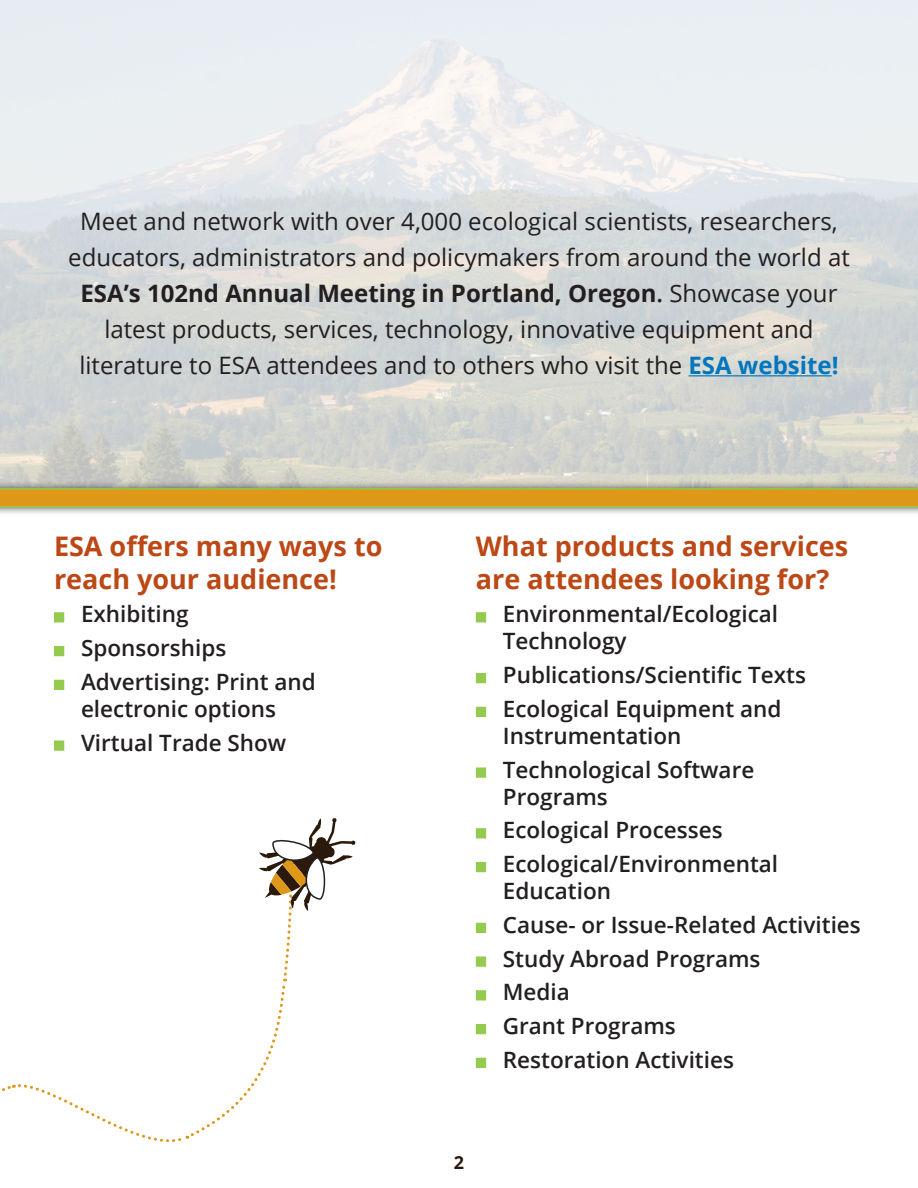
<style>
.page{position:relative;width:918px;height:1188px;background:#fff}
.page>*{position:absolute;margin:0;border:0;box-sizing:border-box;transform-origin:0 0}
.t1{font:700 27px/32.4px "Open Sans";color:#bc4816}
.t2{font:24px/36px "Open Sans";color:#231f20;text-align:center}
.t3{font:600 22.5px/27px "Open Sans";color:#231f20}
.t4{font:700 18px "Open Sans";color:#2b190c}
.s1{font-weight:700}
.s2{font-weight:600}
.s3{font-weight:700;color:#0076be}
</style>
<div class="page">
<div style="left:54px;top:612px;width:10px;height:10px;background:#94ca4e;border:2px solid #94ca4e"></div>
<div style="left:54px;top:646px;width:10px;height:10px;background:#94ca4e"></div>
<div style="left:54px;top:680px;width:10px;height:10px;background:#94ca4e"></div>
<div style="left:54px;top:740px;width:10px;height:11px;background:#94ca4e;border:2px solid #94ca4e"></div>
<div style="left:476px;top:612px;width:10px;height:10px;background:#94ca4e;border:2px solid #94ca4e"></div>
<div style="left:476px;top:673px;width:10px;height:10px;background:#94ca4e"></div>
<div style="left:476px;top:707px;width:10px;height:10px;background:#94ca4e"></div>
<div style="left:476px;top:767px;width:10px;height:11px;background:#94ca4e;border:2px solid #94ca4e"></div>
<div style="left:476px;top:828px;width:10px;height:10px;background:#94ca4e;border:2px solid #94ca4e"></div>
<div style="left:476px;top:862px;width:10px;height:10px;background:#94ca4e"></div>
<div style="left:476px;top:923px;width:10px;height:10px;background:#94ca4e"></div>
<div style="left:476px;top:956px;width:10px;height:11px;background:#94ca4e;border:2px solid #94ca4e"></div>
<div style="left:476px;top:990px;width:10px;height:10px;background:#94ca4e;border:2px solid #94ca4e"></div>
<div style="left:476px;top:1024px;width:10px;height:10px;background:#94ca4e"></div>
<div style="left:476px;top:1058px;width:10px;height:10px;background:#94ca4e"></div>
<hr style="left:689px;top:375px;width:143px;height:1px;background:#0076be">
<svg style="left:2px;top:818px;width:354px;height:325px"></svg>
<div style="left:0;top:480px;width:918px;height:36px;background:#231f20;opacity:.75"></div>
<svg style="left:0;top:488px;width:918px;height:20px;background:#d19e22"></svg>
<p class="t2" style="left:68px;top:203px;width:783px">Meet and network with over 4,000 ecological scientists, researchers, educators, administrators and policymakers from around the world at <span class="s1">ESA’s 102nd Annual Meeting in Portland, Oregon</span><span class="s2">.</span> Showcase your latest products, services, technology, innovative equipment and literature to ESA attendees and to others who visit the <span class="s3">ESA website!</span></p>
<p class="t1" style="left:54px;top:530px;width:330px">ESA offers many ways to reach your audience!</p>
<p class="t3" style="left:81px;top:600px;width:109px">Exhibiting</p>
<p class="t3" style="left:81px;top:634px;width:147px">Sponsorships</p>
<p class="t3" style="left:81px;top:668px;width:236px">Advertising: Print and electronic options</p>
<p class="t3" style="left:81px;top:729px;width:207px">Virtual Trade Show</p>
<p class="t1" style="left:476px;top:530px;width:374px">What products and services are attendees looking for?</p>
<p class="t3" style="left:503px;top:600px;width:277px">Environmental/Ecological<br>Technology</p>
<p class="t3" style="left:503px;top:661px;width:305px">Publications/Scientific Texts</p>
<p class="t3" style="left:503px;top:695px;width:280px">Ecological Equipment and<br>Instrumentation</p>
<p class="t3" style="left:503px;top:756px;width:253px">Technological Software<br>Programs</p>
<p class="t3" style="left:503px;top:816px;width:221px">Ecological Processes</p>
<p class="t3" style="left:503px;top:850px;width:277px">Ecological/Environmental<br>Education</p>
<p class="t3" style="left:503px;top:911px;width:359px">Cause- or Issue-Related Activities</p>
<p class="t3" style="left:503px;top:945px;width:259px">Study Abroad Programs</p>
<p class="t3" style="left:503px;top:978px;width:69px">Media</p>
<p class="t3" style="left:503px;top:1012px;width:175px">Grant Programs</p>
<p class="t3" style="left:503px;top:1046px;width:233px">Restoration Activities</p>
<p class="t4" style="left:454px;top:1150px;width:12px">2</p>
</div>
